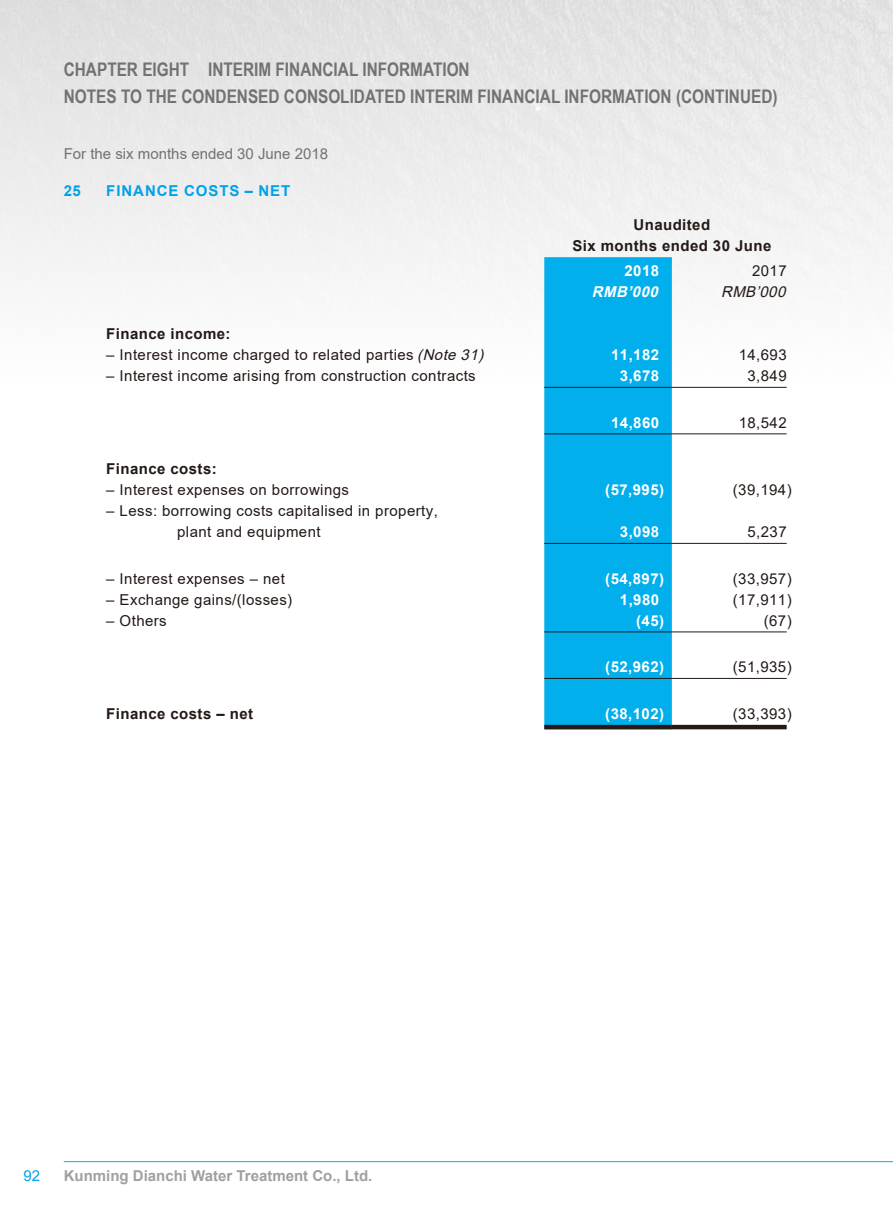
<style>
.page{position:relative;width:893px;height:1212px;background:#fff}
.page>*{position:absolute;margin:0;border:0;box-sizing:border-box;transform-origin:0 0}
.t1{font:700 18.75px/26.7px "Arial Narrow";color:#727272}
._50_Table_Body{font:15px/21px "Arial";letter-spacing:.03em;color:#231916}
._50_Table_Body-2{font:700 15px "Arial";letter-spacing:.03em;color:#231916}
._50_Table_Body-3{font:700 15px "Arial";letter-spacing:.03em;color:#fff}
.t2{font:700 15px "Arial";color:#a0a0a1}
.t3{font:15px "Arial";color:#727272}
._01_Heading_1{font:700 15px "Arial";letter-spacing:.065em;color:#00a1e9}
._50_Table_Body-4{font:italic 700 15px "Arial";color:#fff}
._50_Table_Body-5{font:italic 15px "Arial";color:#231916}
.t4{font:15px "Arial";color:#00a1e9}
.s1{font-style:italic}
</style>
<div class="page">
<hr style="left:64px;top:1161px;width:829px;height:1px;background:#00afec">
<div style="left:544px;top:257px;width:128px;height:468px;background:#00afec"></div>
<hr style="left:544px;top:387px;width:128px;height:1px;background:#231916">
<hr style="left:672px;top:387px;width:115px;height:1px;background:#231916">
<hr style="left:544px;top:433px;width:128px;height:1px;background:#231916">
<hr style="left:672px;top:433px;width:115px;height:1px;background:#231916">
<hr style="left:544px;top:543px;width:128px;height:1px;background:#231916">
<hr style="left:672px;top:543px;width:115px;height:1px;background:#231916">
<hr style="left:544px;top:631px;width:128px;height:1px;background:#231916">
<hr style="left:672px;top:631px;width:115px;height:1px;background:#231916">
<hr style="left:544px;top:678px;width:128px;height:1px;background:#231916">
<hr style="left:672px;top:678px;width:115px;height:1px;background:#231916">
<hr style="left:544px;top:725px;width:128px;height:4px;background:#231916">
<hr style="left:672px;top:725px;width:115px;height:4px;background:#231916">
<p class="t1" style="left:64px;top:56px;width:715px">CHAPTER EIGHT INTERIM FINANCIAL INFORMATION<br>NOTES TO THE CONDENSED CONSOLIDATED INTERIM FINANCIAL INFORMATION (CONTINUED)</p>
<p class="t3" style="left:64px;top:143px;width:266px">For the six months ended 30 June 2018</p>
<p class="_01_Heading_1" style="left:64px;top:180px;width:19px">25</p>
<p class="_01_Heading_1" style="left:106px;top:180px;width:186px">FINANCE COSTS – NET</p>
<p class="_50_Table_Body-2" style="left:633px;top:214px;width:78px">Unaudited</p>
<p class="_50_Table_Body-2" style="left:572px;top:235px;width:200px">Six months ended 30 June</p>
<p class="_50_Table_Body-3" style="left:624px;top:260px;width:36px">2018</p>
<p class="_50_Table_Body" style="left:752px;top:260px;width:36px">2017</p>
<p class="_50_Table_Body-4" style="left:592px;top:281px;width:72px">RMB’000</p>
<p class="_50_Table_Body-5" style="left:721px;top:282px;width:70px">RMB’000</p>
<p class="_50_Table_Body-2" style="left:106px;top:323px;width:126px">Finance income:</p>
<p class="_50_Table_Body" style="left:106px;top:344px;width:383px">– Interest income charged to related parties <span class="s1">(Note 31)</span></p>
<p class="_50_Table_Body-3" style="left:611px;top:344px;width:49px">11,182</p>
<p class="_50_Table_Body" style="left:739px;top:344px;width:49px">14,693</p>
<p class="_50_Table_Body" style="left:106px;top:365px;width:371px">– Interest income arising from construction contracts</p>
<p class="_50_Table_Body-3" style="left:620px;top:365px;width:41px">3,678</p>
<p class="_50_Table_Body" style="left:747px;top:365px;width:41px">3,849</p>
<p class="_50_Table_Body-3" style="left:611px;top:412px;width:49px">14,860</p>
<p class="_50_Table_Body" style="left:739px;top:412px;width:49px">18,542</p>
<p class="_50_Table_Body-2" style="left:106px;top:458px;width:112px">Finance costs:</p>
<p class="_50_Table_Body" style="left:106px;top:479px;width:244px">– Interest expenses on borrowings</p>
<p class="_50_Table_Body-3" style="left:605px;top:479px;width:60px">(57,995)</p>
<p class="_50_Table_Body" style="left:733px;top:479px;width:60px">(39,194)</p>
<p class="_50_Table_Body" style="left:177px;top:500px;width:262px;text-indent:-71px">– Less: borrowing costs capitalised in property, plant and equipment</p>
<p class="_50_Table_Body-3" style="left:620px;top:521px;width:41px">3,098</p>
<p class="_50_Table_Body" style="left:747px;top:521px;width:41px">5,237</p>
<p class="_50_Table_Body" style="left:106px;top:568px;width:180px">– Interest expenses – net</p>
<p class="_50_Table_Body-3" style="left:605px;top:568px;width:60px">(54,897)</p>
<p class="_50_Table_Body" style="left:733px;top:568px;width:60px">(33,957)</p>
<p class="_50_Table_Body" style="left:106px;top:589px;width:187px">– Exchange gains/(losses)</p>
<p class="_50_Table_Body-3" style="left:620px;top:589px;width:41px">1,980</p>
<p class="_50_Table_Body" style="left:733px;top:589px;width:60px">(17,911)</p>
<p class="_50_Table_Body" style="left:106px;top:610px;width:62px">– Others</p>
<p class="_50_Table_Body-3" style="left:636px;top:610px;width:29px">(45)</p>
<p class="_50_Table_Body" style="left:764px;top:610px;width:29px">(67)</p>
<p class="_50_Table_Body-3" style="left:605px;top:656px;width:60px">(52,962)</p>
<p class="_50_Table_Body" style="left:733px;top:656px;width:60px">(51,935)</p>
<p class="_50_Table_Body-2" style="left:106px;top:703px;width:148px">Finance costs – net</p>
<p class="_50_Table_Body-3" style="left:605px;top:703px;width:60px">(38,102)</p>
<p class="_50_Table_Body" style="left:733px;top:703px;width:60px">(33,393)</p>
<p class="t4" style="left:24px;top:1165px;width:18px">92</p>
<p class="t2" style="left:64px;top:1165px;width:310px">Kunming Dianchi Water Treatment Co., Ltd.</p>
</div>
